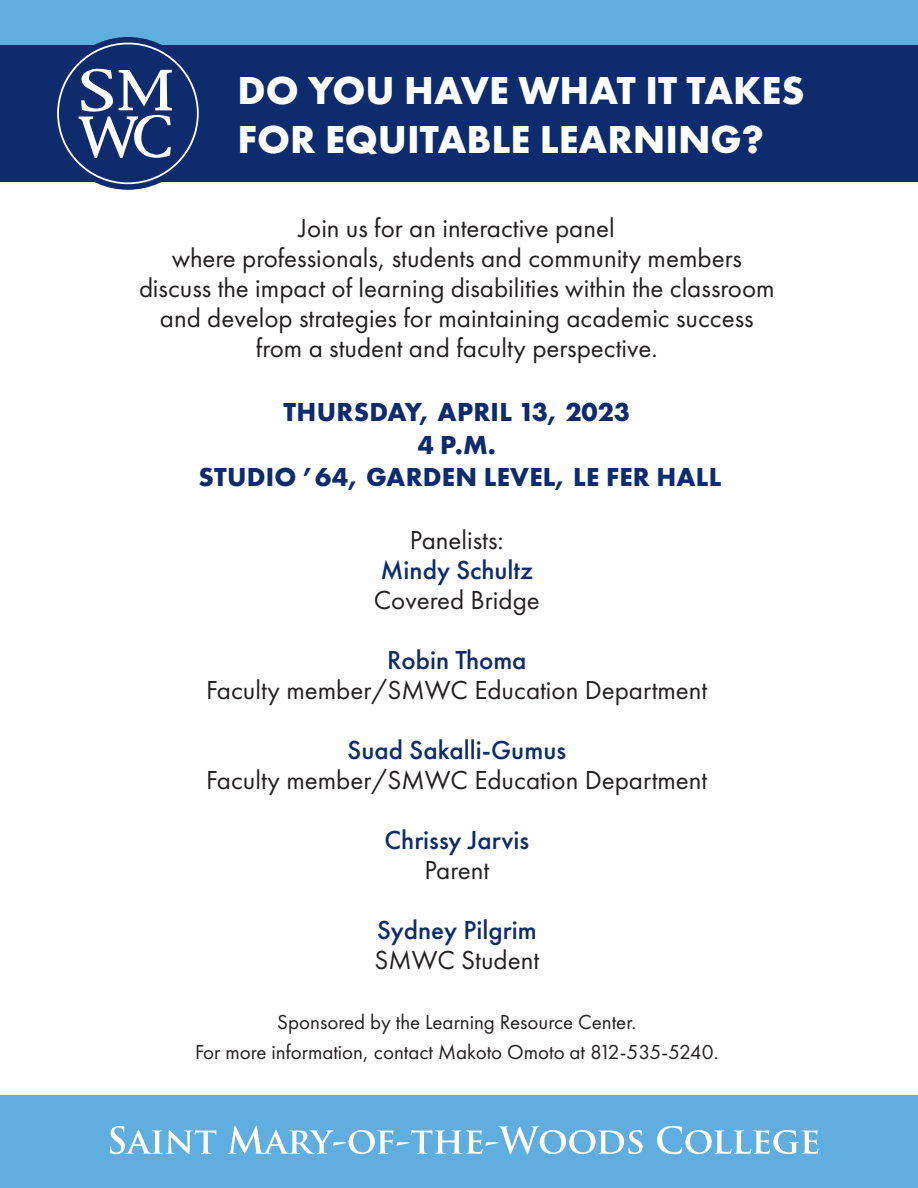
<style>
.page{position:relative;width:918px;height:1188px;background:#fff}
.page>*{position:absolute;margin:0;border:0;box-sizing:border-box;transform-origin:0 0}
.t1{font:700 40.5px "Futura PT";color:#fff}
.t2{font:27px "Futura PT";color:#231f20}
.t3{font:500 27px "Futura PT";color:#0d2b6d}
.t4{font:700 27px "Futura PT";letter-spacing:.01em;color:#0d2b6d}
.t5{font:21px "Futura PT";color:#231f20}
</style>
<div class="page">
<div style="left:0;top:0;width:918px;height:54px;background:#60aee0"></div>
<div style="left:0;top:45px;width:918px;height:136px;background:#0d2b6d"></div>
<div style="left:52px;top:37px;width:152px;height:153px;background:#0d2b6d;border-radius:50%"></div>
<svg style="left:57px;top:43px;width:142px;height:141px"></svg>
<div style="left:0;top:1095px;width:918px;height:93px;background:#60aee0"></div>
<svg style="left:110px;top:1126px;width:106px;height:28px"></svg>
<svg style="left:228px;top:1126px;width:415px;height:28px"></svg>
<svg style="left:657px;top:1126px;width:161px;height:28px"></svg>
<p class="t1" style="left:238px;top:65px;width:568px">DO YOU HAVE WHAT IT TAKES</p>
<p class="t1" style="left:238px;top:113px;width:528px">FOR EQUITABLE LEARNING?</p>
<p class="t2" style="left:299px;top:212px;width:317px">Join us for an interactive panel</p>
<p class="t2" style="left:172px;top:242px;width:572px">where professionals, students and community members</p>
<p class="t2" style="left:139px;top:272px;width:637px">discuss the impact of learning disabilities within the classroom</p>
<p class="t2" style="left:160px;top:302px;width:595px">and develop strategies for maintaining academic success</p>
<p class="t2" style="left:256px;top:332px;width:403px">from a student and faculty perspective.</p>
<p class="t4" style="left:284px;top:395px;width:348px">THURSDAY, APRIL 13, 2023</p>
<p class="t4" style="left:418px;top:427px;width:80px">4 P.M.</p>
<p class="t4" style="left:198px;top:460px;width:525px">STUDIO ’64, GARDEN LEVEL, LE FER HALL</p>
<p class="t2" style="left:410px;top:524px;width:95px">Panelists:</p>
<p class="t3" style="left:381px;top:553px;width:154px">Mindy Schultz</p>
<p class="t2" style="left:374px;top:584px;width:168px">Covered Bridge</p>
<p class="t3" style="left:387px;top:643px;width:141px">Robin Thoma</p>
<p class="t2" style="left:206px;top:674px;width:503px">Faculty member/SMWC Education Department</p>
<p class="t3" style="left:348px;top:733px;width:220px">Suad Sakalli-Gumus</p>
<p class="t2" style="left:206px;top:764px;width:503px">Faculty member/SMWC Education Department</p>
<p class="t3" style="left:384px;top:823px;width:146px">Chrissy Jarvis</p>
<p class="t2" style="left:424px;top:854px;width:66px">Parent</p>
<p class="t3" style="left:377px;top:913px;width:161px">Sydney Pilgrim</p>
<p class="t2" style="left:374px;top:944px;width:166px">SMWC Student</p>
<p class="t5" style="left:277px;top:1009px;width:361px">Sponsored by the Learning Resource Center.</p>
<p class="t5" style="left:195px;top:1039px;width:525px">For more information, contact Makoto Omoto at 812-535-5240.</p>
</div>
